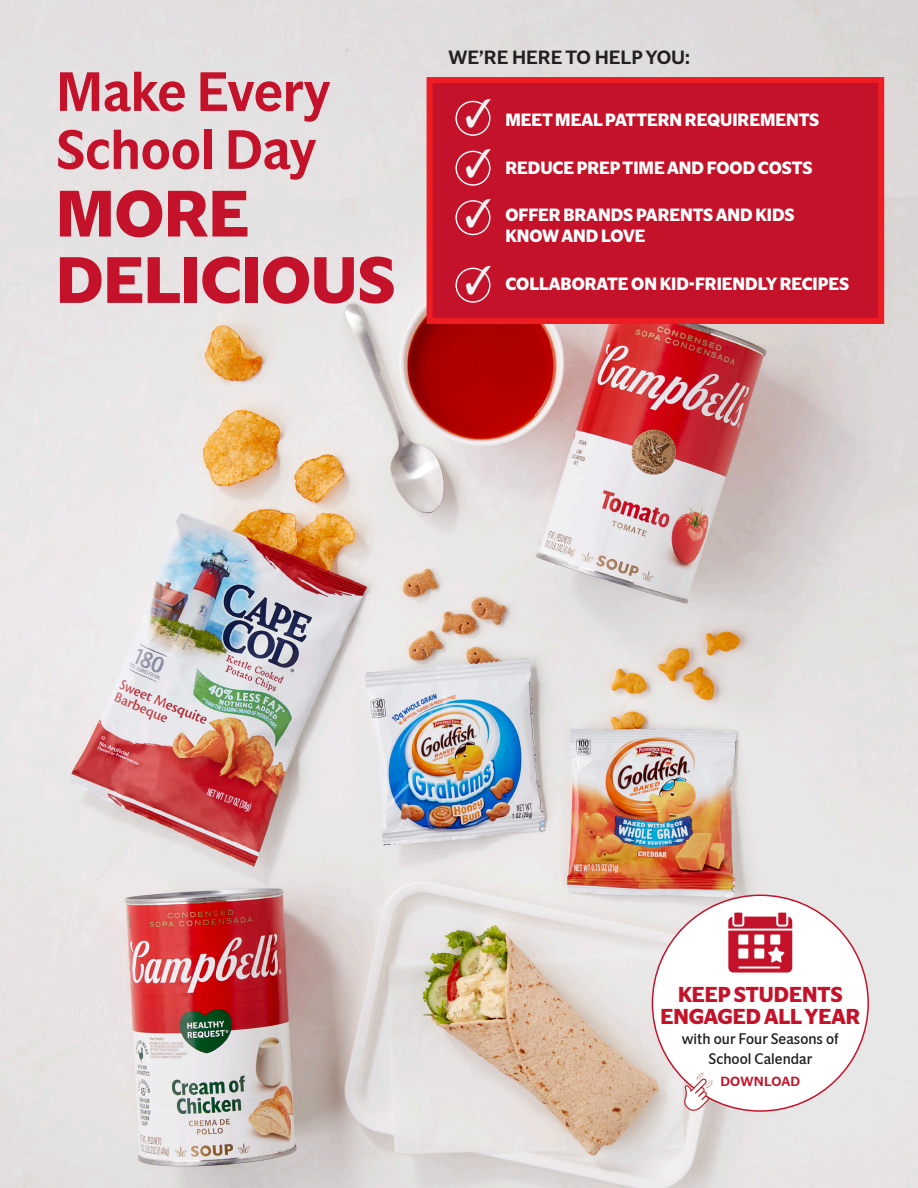
<style>
.page{position:relative;width:918px;height:1188px;background:#fff}
.page>*{position:absolute;margin:0;border:0;box-sizing:border-box;transform-origin:0 0}
.t1{font:700 65.25px/66.4px "A2 Standard Sans";color:#c31229}
.t2{font:500 55.2px/57.9px "A2 Standard Sans";color:#c31229}
.t3{font:700 21px/22.5px "A2 Standard Sans";color:#c31229;text-align:center}
.t4{font:500 19.5px "A2 Standard Sans";color:#231f20}
.t5{font:700 17.25px/20.7px "A2 Standard Sans";color:#fff}
.t6{font:15px/19.5px "A2 Standard Sans";color:#231f20;text-align:center}
.t7{font:500 13.5px "A2 Standard Sans";letter-spacing:.02em;color:#c31229}
</style>
<div class="page">
<img style="left:0;top:197px;width:918px;height:991px">
<div style="left:427px;top:77px;width:457px;height:247px;background:#c31229;border:6px solid #ee1d23"></div>
<div style="left:652px;top:895px;width:216px;height:216px;background:#fff;border-radius:50%"></div>
<svg style="left:456px;top:101px;width:34px;height:34px"></svg>
<div style="left:455px;top:101px;width:36px;height:35px;border:1px solid #fff;border-radius:50%"></div>
<svg style="left:456px;top:151px;width:34px;height:34px"></svg>
<div style="left:455px;top:151px;width:36px;height:35px;border:1px solid #fff;border-radius:50%"></div>
<svg style="left:456px;top:201px;width:34px;height:34px"></svg>
<div style="left:455px;top:200px;width:36px;height:35px;border:1px solid #fff;border-radius:50%"></div>
<svg style="left:456px;top:268px;width:34px;height:34px"></svg>
<div style="left:455px;top:268px;width:36px;height:35px;border:1px solid #fff;border-radius:50%"></div>
<div style="left:734px;top:913px;width:8px;height:12px;background:#c31229"></div>
<div style="left:778px;top:913px;width:8px;height:12px;background:#c31229"></div>
<svg style="left:728px;top:917px;width:64px;height:56px"></svg>
<svg style="left:683px;top:1073px;width:30px;height:38px"></svg>
<svg style="left:466px;top:100px;width:25px;height:28px"></svg>
<svg style="left:466px;top:150px;width:25px;height:28px"></svg>
<svg style="left:466px;top:200px;width:25px;height:27px"></svg>
<svg style="left:466px;top:267px;width:25px;height:28px"></svg>
<p class="t2" style="left:56px;top:62px;width:276px">Make Every<br>School Day</p>
<p class="t1" style="left:56px;top:180px;width:341px">MORE<br>DELICIOUS</p>
<p class="t4" style="left:449px;top:45px;width:243px">WE’RE HERE TO HELP YOU:</p>
<p class="t5" style="left:505px;top:109px;width:315px">MEET MEAL PATTERN REQUIREMENTS</p>
<p class="t5" style="left:505px;top:157px;width:309px">REDUCE PREP TIME AND FOOD COSTS</p>
<p class="t5" style="left:505px;top:205px;width:291px">OFFER BRANDS PARENTS AND KIDS<br>KNOW AND LOVE</p>
<p class="t5" style="left:505px;top:273px;width:345px">COLLABORATE ON KID-FRIENDLY RECIPES</p>
<p class="t3" style="left:660px;top:983px;width:201px">KEEP STUDENTS<br>ENGAGED ALL YEAR</p>
<p class="t6" style="left:682px;top:1029px;width:158px">with our Four Seasons of<br>School Calendar</p>
<p class="t7" style="left:720px;top:1072px;width:81px">DOWNLOAD</p>
</div>
